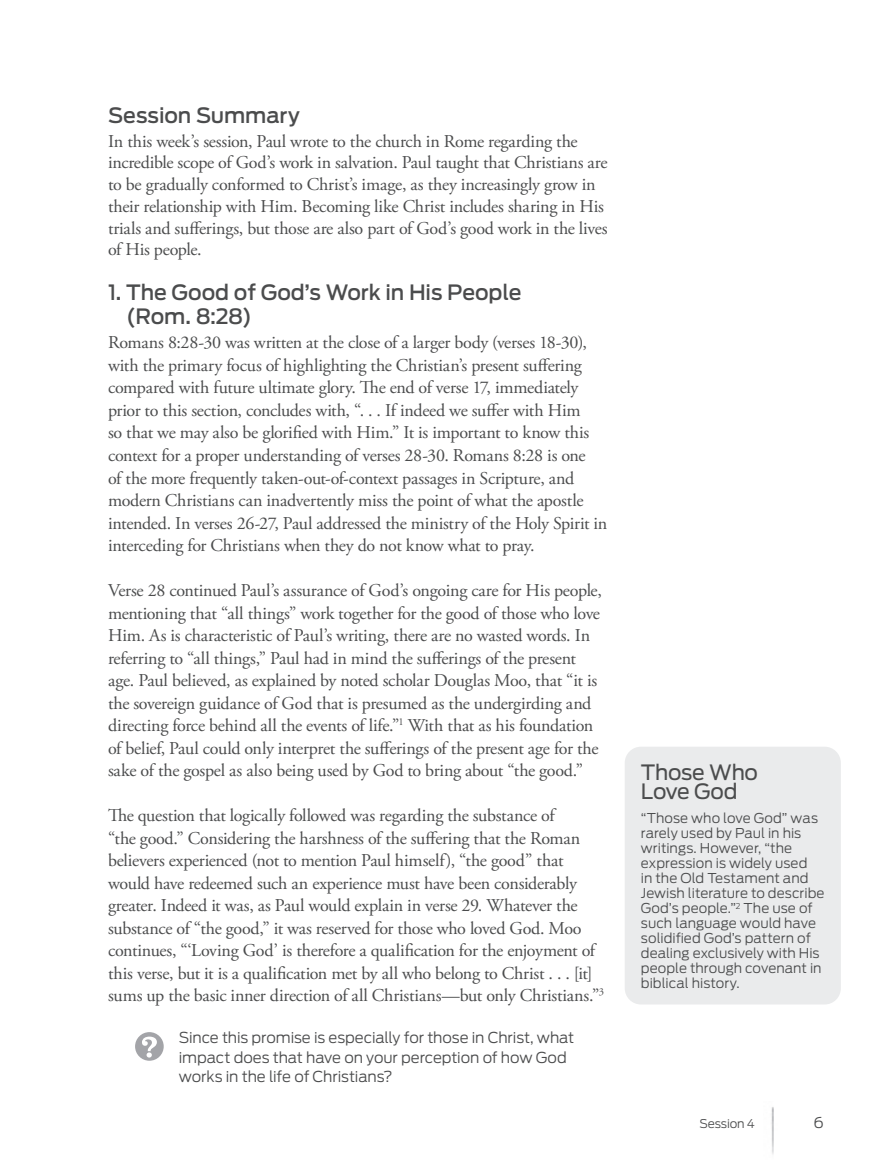
<style>
.page{position:relative;width:878px;height:1175px;background:#fff}
.page>*{position:absolute;margin:0;border:0;box-sizing:border-box;transform-origin:0 0}
.subhead1{font:500 21px/24px "Antenna";letter-spacing:-.005em;color:#4b4c4d}
.subhead7_Other{font:21px/19.5px "Antenna";letter-spacing:-.015em;color:#4b4c4d}
.body_no_indent{font:18px/22.5px "Adobe Garamond Pro";letter-spacing:-.015em;color:#4b4c4d}
.questions{font:300 15px/19.5px "Antenna";letter-spacing:-.01em;color:#4b4c4d}
.body4_Other{font:300 13.5px/15px "Antenna";color:#4b4c4d}
.footer_right_align{font:300 12px "Antenna";letter-spacing:-.01em;color:#4b4c4d}
</style>
<div class="page">
<img style="left:771px;top:1107px;width:3px;height:47px">
<div style="left:624px;top:746px;width:216px;height:258px;background:#eaebec;border-radius:16px"></div>
<svg style="left:135px;top:1032px;width:29px;height:28px"></svg>
<p class="subhead1" style="left:108px;top:104px;width:193px">Session Summary</p>
<p class="body_no_indent" style="left:108px;top:131px;width:501px;line-height:21.8px">In this week’s session, Paul wrote to the church in Rome regarding the incredible scope of God’s work in salvation. Paul taught that Christians are to be gradually conformed to Christ’s image, as they increasingly grow in their relationship with Him. Becoming like Christ includes sharing in His trials and sufferings, but those are also part of God’s good work in the lives of His people.</p>
<p class="subhead1" style="left:126px;top:281px;width:397px;text-indent:-18px">1. The Good of God’s Work in His People (Rom. 8:28)</p>
<p class="body_no_indent" style="left:108px;top:332px;width:501px">Romans 8:28-30 was written at the close of a larger body (verses 18-30), with the primary focus of highlighting the Christian’s present suffering compared with future ultimate glory. The end of verse 17, immediately prior to this section, concludes with, “. . . If indeed we suffer with Him<br>so that we may also be glorified with Him.” It is important to know this context for a proper understanding of verses 28-30. Romans 8:28 is one<br>of the more frequently taken-out-of-context passages in Scripture, and modern Christians can inadvertently miss the point of what the apostle intended. In verses 26-27, Paul addressed the ministry of the Holy Spirit in interceding for Christians when they do not know what to pray.</p>
<p class="body_no_indent" style="left:108px;top:579px;width:495px">Verse 28 continued Paul’s assurance of God’s ongoing care for His people, mentioning that “all things” work together for the good of those who love Him. As is characteristic of Paul’s writing, there are no wasted words. In referring to “all things,” Paul had in mind the sufferings of the present age. Paul believed, as explained by noted scholar Douglas Moo, that “it is the sovereign guidance of God that is presumed as the undergirding and directing force behind all the events of life.”<sup>1</sup> With that as his foundation of belief, Paul could only interpret the sufferings of the present age for the sake of the gospel as also being used by God to bring about “the good.”</p>
<p class="body_no_indent" style="left:108px;top:804px;width:497px">The question that logically followed was regarding the substance of<br>“the good.” Considering the harshness of the suffering that the Roman believers experienced (not to mention Paul himself), “the good” that would have redeemed such an experience must have been considerably greater. Indeed it was, as Paul would explain in verse 29. Whatever the substance of “the good,” it was reserved for those who loved God. Moo continues, “‘Loving God’ is therefore a qualification for the enjoyment of this verse, but it is a qualification met by all who belong to Christ . . . [it] sums up the basic inner direction of all Christians—but only Christians.”<sup>3</sup></p>
<p class="questions" style="left:179px;top:1028px;width:397px">Since this promise is especially for those in Christ, what impact does that have on your perception of how God works in the life of Christians?</p>
<p class="subhead7_Other" style="left:641px;top:762px;width:119px">Those Who<br>Love God</p>
<p class="body4_Other" style="left:641px;top:811px;width:185px">“Those who love God” was rarely used by Paul in his writings. However, “the expression is widely used<br>in the Old Testament and<br>Jewish literature to describe<br>God’s people.”<sup>2</sup> The use of such language would have solidified God’s pattern of dealing exclusively with His people through covenant in biblical history.</p>
<p class="footer_right_align" style="left:699px;top:1116px;width:57px">Session 4</p>
<p class="questions" style="left:813px;top:1112px;width:12px">6</p>
</div>
